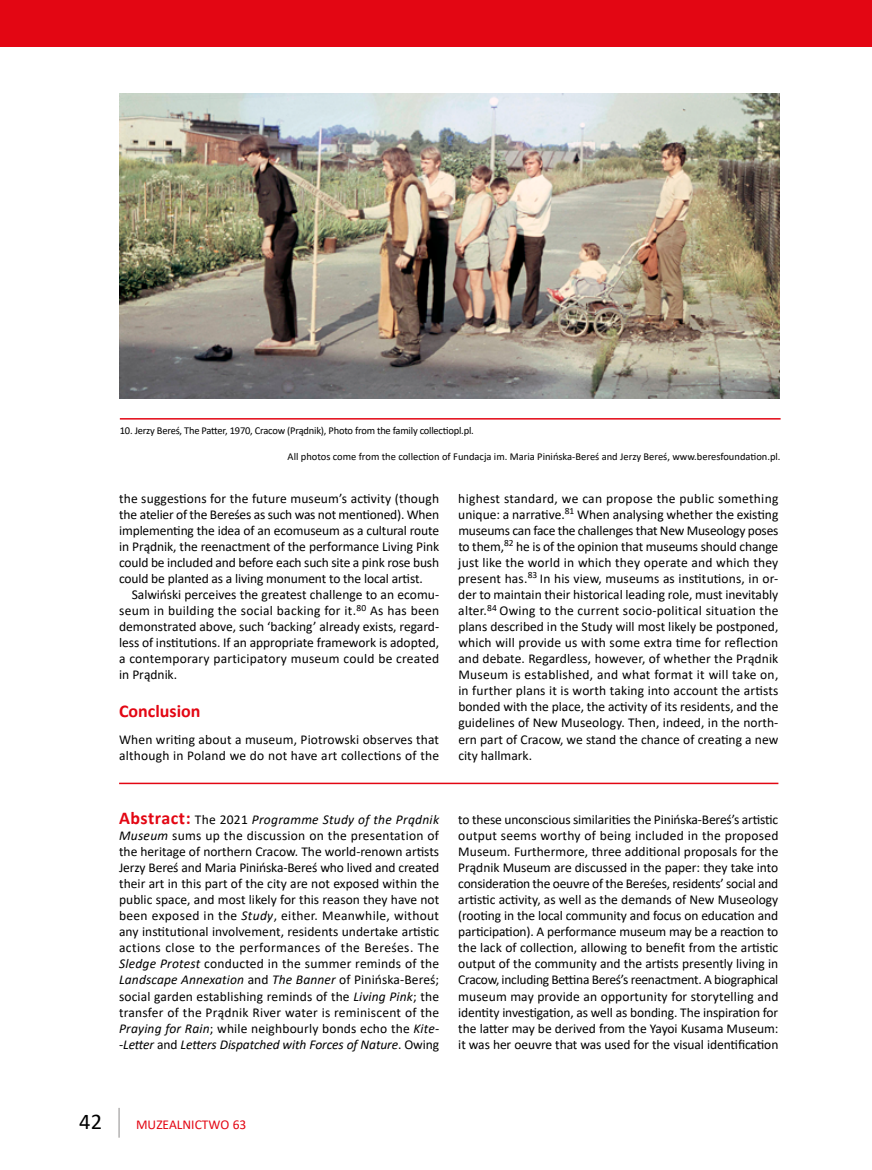
<style>
.page{position:relative;width:872px;height:1170px;background:#fff}
.page>*{position:absolute;margin:0;border:0;box-sizing:border-box;transform-origin:0 0}
.t1{font:22.5px "Calibri";color:#000}
.t2{font:700 18px "Calibri";color:#e30613}
.t3{font:13.5px/16px "Calibri";letter-spacing:.005em;color:#000;text-align:justify}
.t4{font:13.5px "Calibri";color:#e30613}
.t5{font:10.5px "Calibri";letter-spacing:-.01em;color:#000}
.s1{font-weight:700;font-size:18px;color:#e30613}
.s2{font-style:italic}
</style>
<div class="page">
<hr style="left:118px;top:1107px;width:2px;height:30px;background:#b3b2b2">
<div style="left:0;top:0;width:872px;height:47px;background:#e30613"></div>
<hr style="left:119px;top:782px;width:659px;height:2px;background:#e30613">
<img style="left:120px;top:93px;width:659px;height:305px">
<hr style="left:120px;top:418px;width:660px;height:1px;background:#e30613">
<p class="t5" style="left:120px;top:423px;width:355px">10. Jerzy Bereś, The Patter, 1970, Cracow (Prądnik), Photo from the family collectiopl.pl.</p>
<p class="t5" style="left:287px;top:449px;width:494px">All photos come from the collection of Fundacja im. Maria Pinińska-Bereś and Jerzy Bereś, www.beresfoundation.pl.</p>
<p class="t3" style="left:119px;top:489px;width:321px">the suggestions for the future museum’s activity (though the atelier of the Bereśes as such was not mentioned). When implementing the idea of an ecomuseum as a cultural route in Prądnik, the reenactment of the performance Living Pink could be included and before each such site a pink rose bush could be planted as a living monument to the local artist.</p>
<p class="t3" style="left:119px;top:586px;width:321px;text-indent:13px">Salwiński perceives the greatest challenge to an ecomu&shy;seum in building the social backing for it.<sup>80</sup> As has been demonstrated above, such ‘backing’ already exists, regard&shy;less of institutions. If an appropriate framework is adopted, a contemporary participatory museum could be created in Prądnik.</p>
<h2 class="t2" style="left:119px;top:697px;width:83px">Conclusion</h2>
<p class="t3" style="left:119px;top:730px;width:321px">When writing about a museum, Piotrowski observes that although in Poland we do not have art collections of the</p>
<p class="t3" style="left:458px;top:490px;width:322px">highest standard, we can propose the public something unique: a narrative.<sup>81</sup> When analysing whether the existing museums can face the challenges that New Museology poses to them,<sup>82</sup> he is of the opinion that museums should change just like the world in which they operate and which they present has.<sup>83</sup> In his view, museums as institutions, in or&shy;der to maintain their historical leading role, must inevitably alter.<sup>84</sup> Owing to the current socio-political situation the plans described in the Study will most likely be postponed, which will provide us with some extra time for reflection and debate. Regardless, however, of whether the Prądnik Museum is established, and what format it will take on, in further plans it is worth taking into account the artists bonded with the place, the activity of its residents, and the guidelines of New Museology. Then, indeed, in the north&shy;ern part of Cracow, we stand the chance of creating a new city hallmark.</p>
<p class="t3" style="left:119px;top:810px;width:322px"><span class="s1">Abstract:</span> The 2021 <span class="s2">Programme Study of the Prądnik Museum</span> sums up the discussion on the presentation of the heritage of northern Cracow. The world-renown artists Jerzy Bereś and Maria Pinińska-Bereś who lived and created their art in this part of the city are not exposed within the public space, and most likely for this reason they have not been exposed in the <span class="s2">Study</span>, either. Meanwhile, without any institutional involvement, residents undertake artistic actions close to the performances of the Bereśes. The <span class="s2">Sledge Protest</span> conducted in the summer reminds of the <span class="s2">Landscape Annexation</span> and <span class="s2">The Banner</span> of Pinińska-Bereś; social garden establishing reminds of the <span class="s2">Living Pink</span>; the transfer of the Prądnik River water is reminiscent of the <span class="s2">Praying for Rain</span>; while neighbourly bonds echo the <span class="s2">Kite--Letter</span> and <span class="s2">Letters Dispatched with Forces of Nature</span>. Owing</p>
<p class="t3" style="left:458px;top:811px;width:321px">to these unconscious similarities the Pinińska-Bereś’s artistic output seems worthy of being included in the proposed Museum. Furthermore, three additional proposals for the Prądnik Museum are discussed in the paper: they take into consideration the oeuvre of the Bereśes, residents’ social and artistic activity, as well as the demands of New Museology (rooting in the local community and focus on education and participation). A performance museum may be a reaction to the lack of collection, allowing to benefit from the artistic output of the community and the artists presently living in Cracow, including Bettina Bereś’s reenactment. A biographical museum may provide an opportunity for storytelling and identity investigation, as well as bonding. The inspiration for the latter may be derived from the Yayoi Kusama Museum: it was her oeuvre that was used for the visual identification</p>
<h1 class="t1" style="left:79px;top:1105px;width:24px">42</h1>
<p class="t4" style="left:136px;top:1115px;width:112px">MUZEALNICTWO 63</p>
</div>
